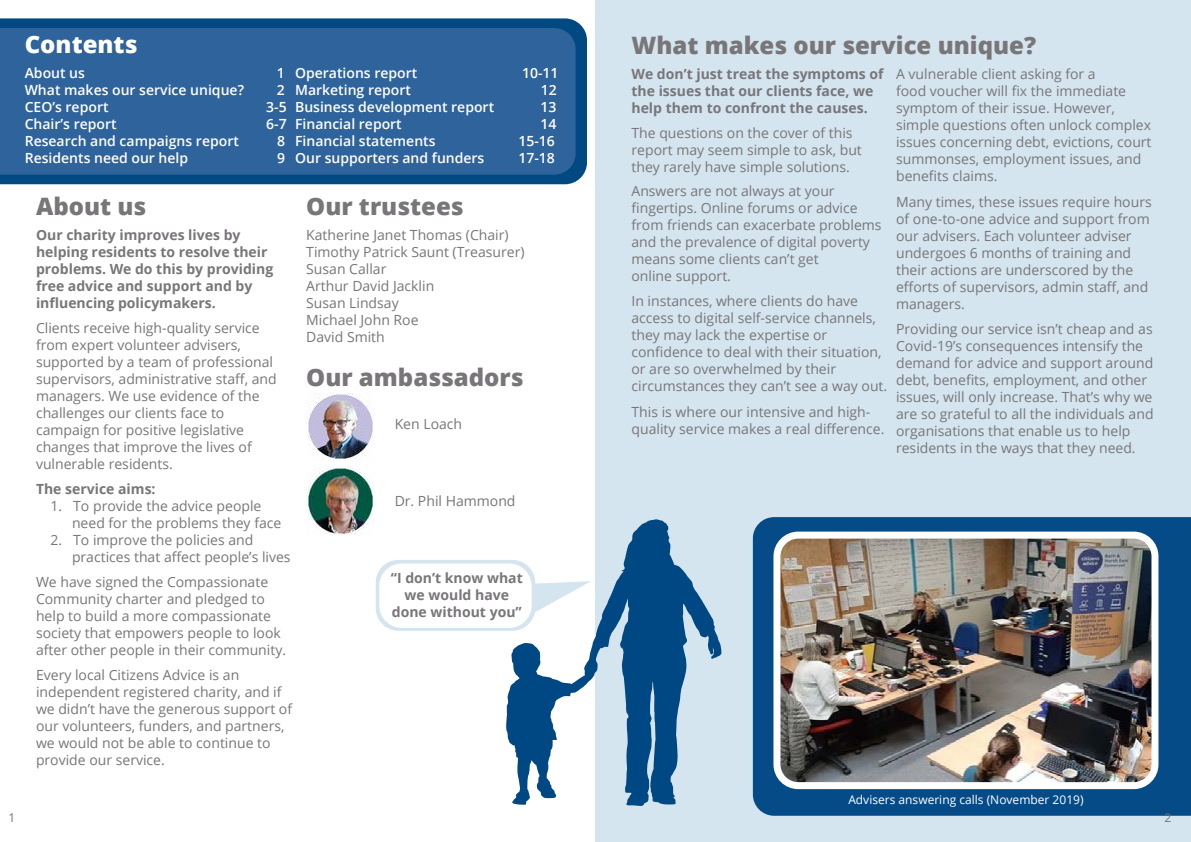
<style>
.page{position:relative;width:1191px;height:842px;background:#fff}
.page>*{position:absolute;margin:0;border:0;box-sizing:border-box;transform-origin:0 0}
.t1{font:800 24px "Open Sans";color:#787678}
.t2{font:800 24px "Open Sans";color:#fff}
.t3{font:14px/17px "Open Sans";color:#787678}
.t4{font:700 14px/17px "Open Sans";color:#787678}
.t5{font:600 14px "Open Sans";color:#fff}
.t6{font:12px "Open Sans";color:#fff}
.t7{font:12px "Open Sans";color:#787678}
</style>
<div class="page">
<div style="left:595px;top:0;width:596px;height:842px;background:#d4e5ef"></div>
<div style="left:0;top:18px;width:587px;height:166px;background:#004983"></div>
<div style="left:0;top:28px;width:575px;height:147px;background:#2f639b"></div>
<div style="left:753px;top:517px;width:438px;height:299px;background:#044b88"></div>
<img style="left:777px;top:535px;width:378px;height:251px">
<div style="left:773px;top:532px;width:385px;height:257px;border:7px solid #fff;border-radius:21px"></div>
<svg style="left:506px;top:519px;width:215px;height:287px"></svg>
<div style="left:376px;top:560px;width:159px;height:71px;background:#d4e5ef;border-radius:23px"></div>
<div style="left:379px;top:563px;width:153px;height:65px;background:#fff;border-radius:23px"></div>
<img style="left:306px;top:393px;width:68px;height:67px">
<img style="left:307px;top:467px;width:67px;height:68px">
<h1 class="t2" style="left:25px;top:26px;width:114px">Contents</h1>
<p class="t5" style="left:25px;top:63px;width:62px">About us</p>
<p class="t5" style="left:277px;top:63px;width:9px">1</p>
<p class="t5" style="left:25px;top:80px;width:221px">What makes our service unique?</p>
<p class="t5" style="left:277px;top:80px;width:9px">2</p>
<p class="t5" style="left:25px;top:97px;width:85px">CEO’s report</p>
<p class="t5" style="left:266px;top:97px;width:22px">3-5</p>
<p class="t5" style="left:25px;top:114px;width:93px">Chair’s report</p>
<p class="t5" style="left:266px;top:114px;width:22px">6-7</p>
<p class="t5" style="left:25px;top:131px;width:216px">Research and campaigns report</p>
<p class="t5" style="left:277px;top:131px;width:9px">8</p>
<p class="t5" style="left:25px;top:148px;width:165px">Residents need our help</p>
<p class="t5" style="left:277px;top:148px;width:9px">9</p>
<p class="t5" style="left:295px;top:63px;width:124px">Operations report</p>
<p class="t5" style="left:522px;top:63px;width:38px">10-11</p>
<p class="t5" style="left:295px;top:80px;width:117px">Marketing report</p>
<p class="t5" style="left:541px;top:80px;width:17px">12</p>
<p class="t5" style="left:295px;top:97px;width:200px">Business development report</p>
<p class="t5" style="left:540px;top:97px;width:17px">13</p>
<p class="t5" style="left:295px;top:114px;width:108px">Financial report</p>
<p class="t5" style="left:540px;top:114px;width:17px">14</p>
<p class="t5" style="left:295px;top:131px;width:142px">Financial statements</p>
<p class="t5" style="left:518px;top:131px;width:38px">15-16</p>
<p class="t5" style="left:295px;top:148px;width:191px">Our supporters and funders</p>
<p class="t5" style="left:518px;top:148px;width:38px">17-18</p>
<h1 class="t1" style="left:36px;top:188px;width:112px">About us</h1>
<p class="t4" style="left:36px;top:226px;width:239px">Our charity improves lives by helping residents to resolve their problems. We do this by providing free advice and support and by influencing policymakers.</p>
<p class="t3" style="left:36px;top:319px;width:242px">Clients receive high-quality service from expert volunteer advisers, supported by a team of professional supervisors, administrative staff, and managers. We use evidence of the challenges our clients face to campaign for positive legislative changes that improve the lives of vulnerable residents.</p>
<p class="t4" style="left:36px;top:480px;width:121px">The service aims:</p>
<p class="t3" style="left:72px;top:497px;width:211px;text-indent:-21px">1. To provide the advice people need for the problems they face</p>
<p class="t3" style="left:72px;top:531px;width:220px;text-indent:-21px">2. To improve the policies and practices that affect people’s lives</p>
<p class="t3" style="left:36px;top:573px;width:252px">We have signed the Compassionate Community charter and pledged to help to build a more compassionate society that empowers people to look after other people in their community.</p>
<p class="t3" style="left:36px;top:666px;width:258px">Every local Citizens Advice is an independent registered charity, and if we didn’t have the generous support of our volunteers, funders, and partners, we would not be able to continue to provide our service.</p>
<h1 class="t1" style="left:306px;top:188px;width:159px">Our trustees</h1>
<p class="t3" style="left:306px;top:226px;width:220px">Katherine Janet Thomas (Chair)<br>Timothy Patrick Saunt (Treasurer)<br>Susan Callar<br>Arthur David Jacklin<br>Susan Lindsay<br>Michael John Roe<br>David Smith</p>
<h1 class="t1" style="left:306px;top:359px;width:219px">Our ambassadors</h1>
<p class="t3" style="left:395px;top:415px;width:69px">Ken Loach</p>
<p class="t3" style="left:395px;top:492px;width:122px">Dr. Phil Hammond</p>
<p class="t4" style="left:391px;top:569px;width:133px;text-align:center">“I don’t know what we would have done without you”</p>
<h1 class="t1" style="left:631px;top:27px;width:406px">What makes our service unique?</h1>
<p class="t4" style="left:631px;top:65px;width:253px">We don’t just treat the symptoms of the issues that our clients face, we help them to confront the causes.</p>
<p class="t3" style="left:631px;top:124px;width:232px">The questions on the cover of this report may seem simple to ask, but they rarely have simple solutions.</p>
<p class="t3" style="left:631px;top:182px;width:252px">Answers are not always at your fingertips. Online forums or advice from friends can exacerbate problems and the prevalence of digital poverty means some clients can’t get<br>online support.</p>
<p class="t3" style="left:631px;top:292px;width:257px">In instances, where clients do have access to digital self-service channels, they may lack the expertise or confidence to deal with their situation, or are so overwhelmed by their circumstances they can’t see a way out.</p>
<p class="t3" style="left:631px;top:403px;width:254px">This is where our intensive and high&shy;quality service makes a real difference.</p>
<p class="t3" style="left:896px;top:65px;width:257px">A vulnerable client asking for a<br>food voucher will fix the immediate symptom of their issue. However, simple questions often unlock complex issues concerning debt, evictions, court summonses, employment issues, and benefits claims.</p>
<p class="t3" style="left:896px;top:193px;width:257px">Many times, these issues require hours of one-to-one advice and support from our advisers. Each volunteer adviser undergoes 6 months of training and their actions are underscored by the efforts of supervisors, admin staff, and managers.</p>
<p class="t3" style="left:896px;top:320px;width:259px">Providing our service isn’t cheap and as Covid-19’s consequences intensify the demand for advice and support around debt, benefits, employment, and other issues, will only increase. That’s why we are so grateful to all the individuals and organisations that enable us to help residents in the ways that they need.</p>
<p class="t6" style="left:848px;top:791px;width:237px">Advisers answering calls (November 2019)</p>
<p class="t7" style="left:9px;top:810px;width:8px">1</p>
<p class="t7" style="left:1164px;top:810px;width:8px">2</p>
</div>
